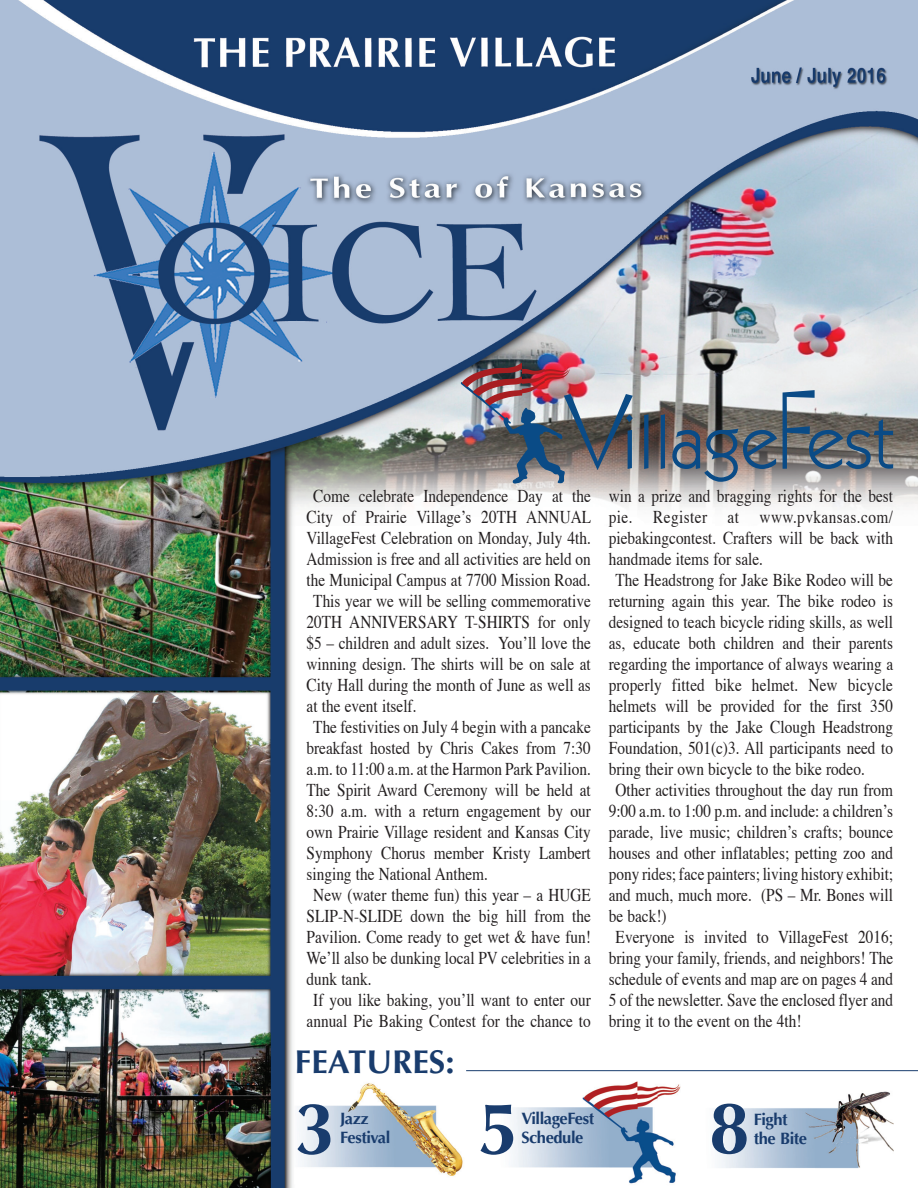
<style>
.page{position:relative;width:918px;height:1188px;background:#fff}
.page>*{position:absolute;margin:0;border:0;box-sizing:border-box;transform-origin:0 0}
.t1{font:700 73.5px "Optima";color:#193c6d}
.t2{font:700 33px "Optima";color:#193c6d}
.t3{font:18px "Times";color:#231f20;scale:.85 1}
.t4{font:18px "Times";letter-spacing:.03em;color:#231f20;scale:.85 1}
.t5{font:700 16.5px/19.5px "Optima";letter-spacing:-.025em;color:#193c6d}
</style>
<div class="page">
<img style="left:0;top:0;width:918px;height:1187px">
<img style="left:294px;top:1079px;width:205px;height:105px">
<img style="left:465px;top:1081px;width:237px;height:106px">
<img style="left:465px;top:1081px;width:34px;height:103px">
<hr style="left:466px;top:1070px;width:452px;height:1px;background:#193c6d">
<svg style="left:644px;top:414px;width:4px;height:55px"></svg>
<svg style="left:660px;top:414px;width:5px;height:55px"></svg>
<svg style="left:672px;top:390px;width:221px;height:92px;background:#81888e"></svg>
<img style="left:461px;top:363px;width:172px;height:120px">
<img style="left:702px;top:1079px;width:191px;height:108px">
<p class="t3" style="left:313px;top:484px;width:328px">Come celebrate Independence Day at the</p>
<p class="t3" style="left:306px;top:505px;width:336px">City of Prairie Village’s 20TH ANNUAL</p>
<p class="t3" style="left:306px;top:526px;width:336px">VillageFest Celebration on Monday, July 4th.</p>
<p class="t3" style="left:306px;top:547px;width:336px">Admission is free and all activities are held on</p>
<p class="t3" style="left:306px;top:568px;width:336px">the Municipal Campus at 7700 Mission Road.</p>
<p class="t3" style="left:313px;top:589px;width:328px">This year we will be selling commemorative</p>
<p class="t3" style="left:306px;top:610px;width:336px">20TH ANNIVERSARY T-SHIRTS for only</p>
<p class="t3" style="left:306px;top:631px;width:336px">$5 – children and adult sizes. You’ll love the</p>
<p class="t3" style="left:306px;top:652px;width:336px">winning design. The shirts will be on sale at</p>
<p class="t3" style="left:306px;top:673px;width:336px">City Hall during the month of June as well as</p>
<p class="t3" style="left:306px;top:694px;width:131px">at the event itself.</p>
<p class="t3" style="left:313px;top:715px;width:328px">The festivities on July 4 begin with a pancake</p>
<p class="t3" style="left:306px;top:736px;width:336px">breakfast hosted by Chris Cakes from 7:30</p>
<p class="t3" style="left:306px;top:757px;width:336px">a.m. to 11:00 a.m. at the Harmon Park Pavilion.</p>
<p class="t3" style="left:306px;top:778px;width:336px">The Spirit Award Ceremony will be held at</p>
<p class="t3" style="left:306px;top:799px;width:336px">8:30 a.m. with a return engagement by our</p>
<p class="t3" style="left:306px;top:820px;width:336px">own Prairie Village resident and Kansas City</p>
<p class="t3" style="left:306px;top:841px;width:336px">Symphony Chorus member Kristy Lambert</p>
<p class="t3" style="left:306px;top:862px;width:215px">singing the National Anthem.</p>
<p class="t3" style="left:313px;top:883px;width:328px">New (water theme fun) this year – a HUGE</p>
<p class="t3" style="left:306px;top:904px;width:336px">SLIP-N-SLIDE down the big hill from the</p>
<p class="t3" style="left:306px;top:925px;width:336px">Pavilion. Come ready to get wet &amp; have fun!</p>
<p class="t3" style="left:306px;top:946px;width:336px">We’ll also be dunking local PV celebrities in a</p>
<p class="t3" style="left:306px;top:967px;width:78px">dunk tank.</p>
<p class="t3" style="left:313px;top:988px;width:328px">If you like baking, you’ll want to enter our</p>
<p class="t3" style="left:306px;top:1009px;width:336px">annual Pie Baking Contest for the chance to</p>
<p class="t3" style="left:609px;top:484px;width:336px">win a prize and bragging rights for the best</p>
<p class="t4" style="left:609px;top:505px;width:336px">pie. Register at www.pvkansas.com/</p>
<p class="t3" style="left:609px;top:526px;width:336px">piebakingcontest. Crafters will be back with</p>
<p class="t3" style="left:609px;top:547px;width:183px">handmade items for sale.</p>
<p class="t3" style="left:615px;top:568px;width:328px">The Headstrong for Jake Bike Rodeo will be</p>
<p class="t3" style="left:609px;top:589px;width:336px">returning again this year. The bike rodeo is</p>
<p class="t3" style="left:609px;top:610px;width:336px">designed to teach bicycle riding skills, as well</p>
<p class="t3" style="left:609px;top:631px;width:336px">as, educate both children and their parents</p>
<p class="t3" style="left:609px;top:652px;width:336px">regarding the importance of always wearing a</p>
<p class="t3" style="left:609px;top:673px;width:336px">properly fitted bike helmet. New bicycle</p>
<p class="t3" style="left:609px;top:694px;width:336px">helmets will be provided for the first 350</p>
<p class="t3" style="left:609px;top:715px;width:336px">participants by the Jake Clough Headstrong</p>
<p class="t3" style="left:609px;top:736px;width:336px">Foundation, 501(c)3. All participants need to</p>
<p class="t3" style="left:609px;top:757px;width:303px">bring their own bicycle to the bike rodeo.</p>
<p class="t3" style="left:615px;top:778px;width:328px">Other activities throughout the day run from</p>
<p class="t3" style="left:609px;top:799px;width:336px">9:00 a.m. to 1:00 p.m. and include: a children’s</p>
<p class="t3" style="left:609px;top:820px;width:336px">parade, live music; children’s crafts; bounce</p>
<p class="t3" style="left:609px;top:841px;width:336px">houses and other inflatables; petting zoo and</p>
<p class="t3" style="left:609px;top:862px;width:336px">pony rides; face painters; living history exhibit;</p>
<p class="t3" style="left:609px;top:883px;width:336px">and much, much more. (PS – Mr. Bones will</p>
<p class="t3" style="left:609px;top:904px;width:69px">be back!)</p>
<p class="t3" style="left:615px;top:925px;width:328px">Everyone is invited to VillageFest 2016;</p>
<p class="t3" style="left:609px;top:946px;width:336px">bring your family, friends, and neighbors! The</p>
<p class="t3" style="left:609px;top:967px;width:336px">schedule of events and map are on pages 4 and</p>
<p class="t3" style="left:609px;top:988px;width:336px">5 of the newsletter. Save the enclosed flyer and</p>
<p class="t3" style="left:609px;top:1009px;width:228px">bring it to the event on the 4th!</p>
<h2 class="t2" style="left:295px;top:1042px;width:161px">FEATURES:</h2>
<h1 class="t1" style="left:294px;top:1085px;width:42px">3</h1>
<p class="t5" style="left:340px;top:1108px;width:52px">Jazz<br>Festival</p>
<h1 class="t1" style="left:478px;top:1085px;width:42px">5</h1>
<p class="t5" style="left:521px;top:1108px;width:74px">VillageFest</p>
<p class="t5" style="left:521px;top:1128px;width:64px">Schedule</p>
<h1 class="t1" style="left:709px;top:1085px;width:42px">8</h1>
<p class="t5" style="left:753px;top:1109px;width:35px">Fight</p>
<p class="t5" style="left:753px;top:1129px;width:55px">the Bite</p>
</div>
